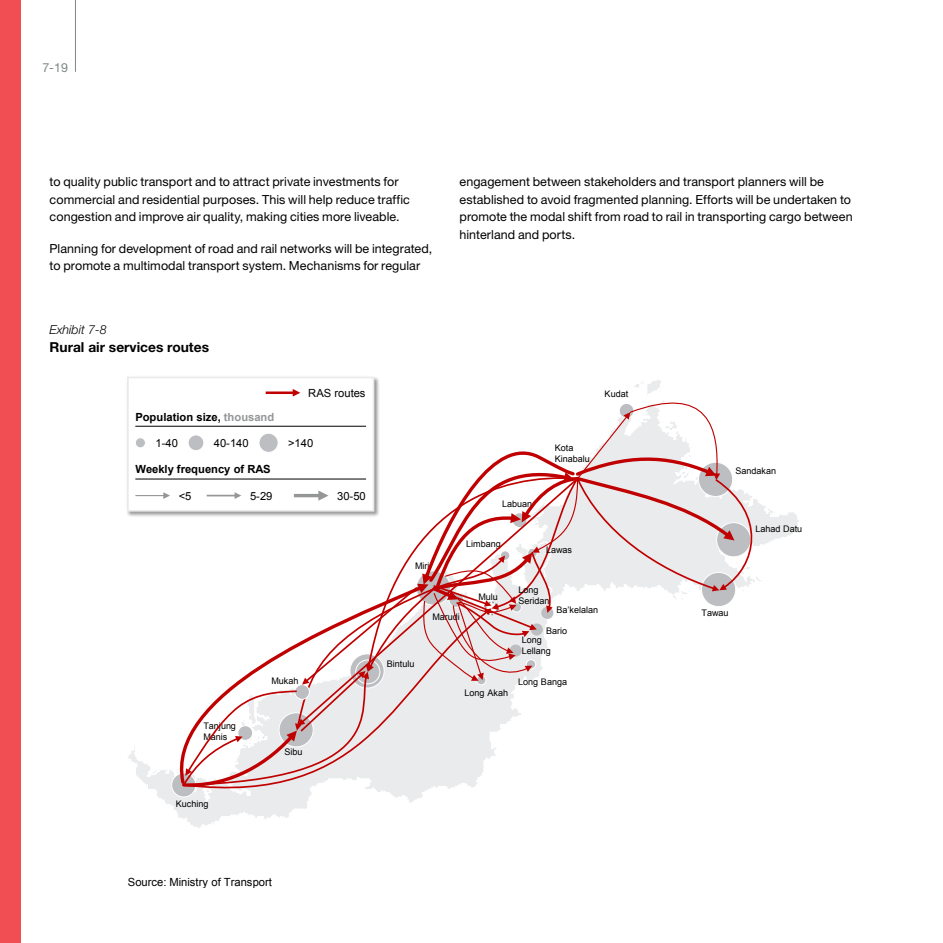
<style>
.page{position:relative;width:943px;height:943px;background:#fff}
.page>*{position:absolute;margin:0;border:0;box-sizing:border-box;transform-origin:0 0}
.t1{font:700 13.75px "Helvetica Neue LT Std";color:#000}
.t2{font:12.5px/17.5px "Helvetica Neue LT Std";letter-spacing:.005em;color:#000}
.t3{font:italic 300 12.5px "Helvetica Neue LT Std";color:#000}
.t4{font:12.5px "Helvetica Neue LT Std";color:#808787}
.t5{font:11.25px "Arial";color:#000}
.t6{font:700 11.25px "Arial";color:#000}
.t7{font:9px/10.8px "Arial";letter-spacing:-.005em;color:#000}
.s1{color:#949698}
</style>
<div class="page">
<div style="left:0;top:0;width:21px;height:943px;background:#f04e53"></div>
<hr style="left:75px;top:0;width:1px;height:72px;background:#808787">
<div style="left:127px;top:376px;width:247px;height:135px;border:2px solid #eaebec"></div>
<hr style="left:135px;top:426px;width:231px;height:1px;background:#000">
<hr style="left:135px;top:478px;width:231px;height:1px;background:#000">
<svg style="left:135px;top:492px;width:35px;height:7px"></svg>
<div style="left:135px;top:438px;width:10px;height:10px;background:#bcbec1;border-radius:50%"></div>
<div style="left:135px;top:437px;width:10px;height:11px;border:1px solid #fff;border-radius:50%"></div>
<svg style="left:128px;top:747px;width:179px;height:81px"></svg>
<svg style="left:642px;top:380px;width:157px;height:163px"></svg>
<div style="left:172px;top:773px;width:24px;height:24px;background:#bcbec1;border-radius:50%"></div>
<div style="left:172px;top:773px;width:24px;height:24px;border:1px solid #fff;border-radius:50%"></div>
<svg style="left:165px;top:747px;width:15px;height:39px"></svg>
<svg style="left:182px;top:788px;width:268px;height:19px"></svg>
<svg style="left:180px;top:383px;width:586px;height:405px"></svg>
<p class="t4" style="left:42px;top:60px;width:27px">7-19</p>
<p class="t2" style="left:50px;top:173px;width:362px">to quality public transport and to attract private investments for commercial and residential purposes. This will help reduce traffic congestion and improve air quality, making cities more liveable.</p>
<p class="t2" style="left:50px;top:239px;width:384px">Planning for development of road and rail networks will be integrated, to promote a multimodal transport system. Mechanisms for regular</p>
<p class="t3" style="left:50px;top:322px;width:59px">Exhibit 7-8</p>
<p class="t1" style="left:50px;top:338px;width:161px">Rural air services routes</p>
<p class="t6" style="left:135px;top:409px;width:140px">Population size, <span class="s1">thousand</span></p>
<p class="t5" style="left:308px;top:385px;width:59px">RAS routes</p>
<p class="t5" style="left:155px;top:435px;width:24px">1-40</p>
<p class="t5" style="left:214px;top:435px;width:36px">40-140</p>
<p class="t5" style="left:288px;top:435px;width:27px">&gt;140</p>
<p class="t6" style="left:135px;top:462px;width:137px">Weekly frequency of RAS</p>
<p class="t5" style="left:179px;top:488px;width:14px">&lt;5</p>
<p class="t5" style="left:250px;top:488px;width:24px">5-29</p>
<p class="t5" style="left:337px;top:488px;width:30px">30-50</p>
<p class="t7" style="left:415px;top:561px;width:16px">Miri</p>
<p class="t2" style="left:459px;top:173px;width:394px">engagement between stakeholders and transport planners will be established to avoid fragmented planning. Efforts will be undertaken to promote the modal shift from road to rail in transporting cargo between hinterland and ports.</p>
<p class="t7" style="left:604px;top:388px;width:25px">Kudat</p>
<p class="t7" style="left:502px;top:498px;width:31px">Labuan</p>
<p class="t7" style="left:555px;top:442px;width:37px">Kota<br>Kinabalu</p>
<p class="t7" style="left:466px;top:538px;width:36px">Limbang</p>
<p class="t7" style="left:478px;top:591px;width:21px">Mulu</p>
<p class="t7" style="left:546px;top:545px;width:27px">Lawas</p>
<p class="t7" style="left:518px;top:585px;width:33px">Long<br>Seridan</p>
<p class="t7" style="left:735px;top:465px;width:42px">Sandakan</p>
<p class="t7" style="left:755px;top:523px;width:48px">Lahad Datu</p>
<p class="t7" style="left:203px;top:720px;width:34px">Tanjung<br>Manis</p>
<p class="t7" style="left:176px;top:798px;width:34px">Kuching</p>
<p class="t7" style="left:271px;top:675px;width:29px">Mukah</p>
<p class="t7" style="left:284px;top:746px;width:20px">Sibu</p>
<p class="t5" style="left:128px;top:874px;width:146px">Source: Ministry of Transport</p>
<p class="t7" style="left:387px;top:658px;width:29px">Bintulu</p>
<p class="t7" style="left:432px;top:611px;width:29px">Marudi</p>
<p class="t7" style="left:464px;top:687px;width:45px">Long Akah</p>
<p class="t7" style="left:556px;top:604px;width:43px">Ba’kelalan</p>
<p class="t7" style="left:546px;top:625px;width:23px">Bario</p>
<p class="t7" style="left:522px;top:634px;width:31px">Long<br>Lellang</p>
<p class="t7" style="left:518px;top:676px;width:50px">Long Banga</p>
<p class="t7" style="left:701px;top:608px;width:28px">Tawau</p>
</div>
